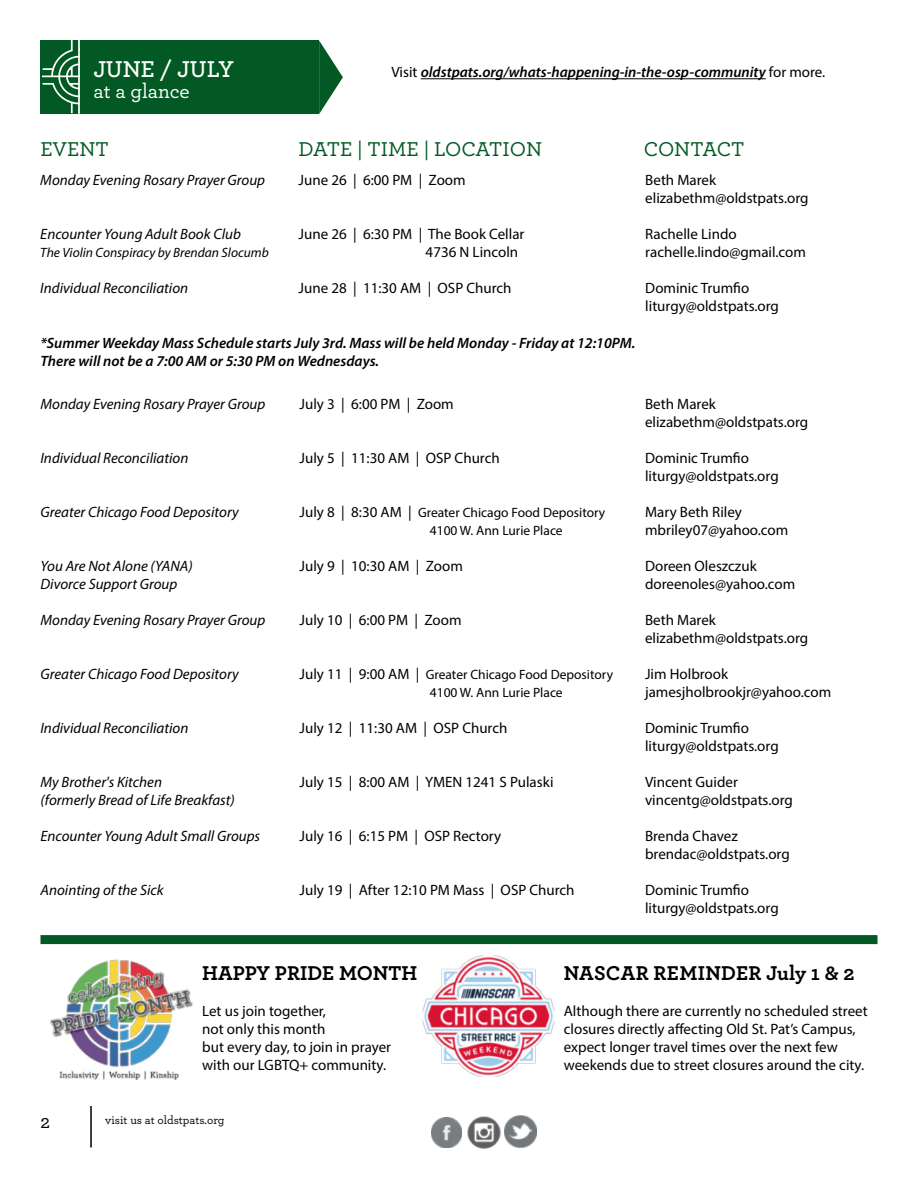
<style>
.page{position:relative;width:918px;height:1188px;background:#fff}
.page>*{position:absolute;margin:0;border:0;box-sizing:border-box;transform-origin:0 0}
.t1{font:600 24px "Archer";letter-spacing:-.005em;color:#fff}
.t2{font:700 21px "Archer";color:#000}
.t3{font:500 21px "Archer";color:#035924}
.t4{font:500 21px "Archer";letter-spacing:-.005em;color:#fff}
.t5{font:500 21px "Archer";letter-spacing:-.02em;color:#035924}
.t6{font:500 19.5px "Archer";color:#000}
.t7{font:15px/18px "Myriad Pro";color:#000}
.t8{font:italic 15px/18px "Myriad Pro";color:#000}
.t9{font:italic 600 15px/18px "Myriad Pro";color:#000}
.t10{font:13.5px/18px "Myriad Pro";color:#000}
.t11{font:italic 13.5px "Myriad Pro";color:#000}
.t12{font:500 12px "Archer";color:#000}
.s1{font-weight:400;font-style:normal}
.s2{font-size:15px}
</style>
<div class="page">
<img style="left:432px;top:1117px;width:30px;height:31px">
<img style="left:467px;top:1116px;width:34px;height:33px">
<img style="left:505px;top:1116px;width:32px;height:32px">
<hr style="left:90px;top:1106px;width:2px;height:41px;background:#000">
<div style="left:76px;top:40px;width:243px;height:74px;background:#035924"></div>
<svg style="left:319px;top:41px;width:24px;height:73px"></svg>
<div style="left:41px;top:40px;width:38px;height:74px;background:#035924"></div>
<svg style="left:42px;top:40px;width:37px;height:74px"></svg>
<hr style="left:421px;top:78px;width:345px;height:1px;background:#000">
<div style="left:40px;top:935px;width:838px;height:9px;background:#035924"></div>
<img style="left:50px;top:959px;width:143px;height:120px">
<img style="left:423px;top:956px;width:132px;height:120px">
<p class="t1" style="left:93px;top:51px;width:142px">JUNE / JULY</p>
<p class="t4" style="left:93px;top:76px;width:98px">at a glance</p>
<p class="t3" style="left:40px;top:134px;width:70px">EVENT</p>
<p class="t3" style="left:299px;top:134px;width:245px">DATE | TIME | LOCATION</p>
<p class="t5" style="left:644px;top:134px;width:102px">CONTACT</p>
<p class="t9" style="left:392px;top:63px;width:435px"><span class="s1">Visit</span> oldstpats.org/whats-happening-in-the-osp-community <span class="s1">for more.</span></p>
<p class="t8" style="left:40px;top:171px;width:226px">Monday Evening Rosary Prayer Group</p>
<p class="t8" style="left:40px;top:225px;width:202px">Encounter Young Adult Book Club</p>
<p class="t11" style="left:40px;top:244px;width:230px">The Violin Conspiracy by Brendan Slocumb</p>
<p class="t8" style="left:40px;top:279px;width:149px">Individual Reconciliation</p>
<p class="t7" style="left:299px;top:171px;width:169px">June 26 | 6:00 PM | Zoom</p>
<p class="t7" style="left:299px;top:225px;width:227px">June 26 | 6:30 PM | The Book Cellar</p>
<p class="t7" style="left:426px;top:243px;width:94px">4736 N Lincoln</p>
<p class="t7" style="left:299px;top:279px;width:215px">June 28 | 11:30 AM | OSP Church</p>
<p class="t9" style="left:40px;top:334px;width:597px">*Summer Weekday Mass Schedule starts July 3rd. Mass will be held Monday - Friday at 12:10PM.<br>There will not be a 7:00 AM or 5:30 PM on Wednesdays.</p>
<p class="t7" style="left:645px;top:171px;width:165px">Beth Marek elizabethm@oldstpats.org</p>
<p class="t7" style="left:645px;top:225px;width:93px">Rachelle Lindo</p>
<p class="t7" style="left:645px;top:243px;width:162px">rachelle.lindo@gmail.com</p>
<p class="t7" style="left:645px;top:279px;width:135px">Dominic Trumfio liturgy@oldstpats.org</p>
<p class="t8" style="left:40px;top:395px;width:226px">Monday Evening Rosary Prayer Group</p>
<p class="t8" style="left:40px;top:449px;width:149px">Individual Reconciliation</p>
<p class="t8" style="left:40px;top:503px;width:200px">Greater Chicago Food Depository</p>
<p class="t8" style="left:40px;top:557px;width:154px">You Are Not Alone (YANA)<br>Divorce Support Group</p>
<p class="t8" style="left:40px;top:611px;width:226px">Monday Evening Rosary Prayer Group</p>
<p class="t8" style="left:40px;top:665px;width:200px">Greater Chicago Food Depository</p>
<p class="t8" style="left:40px;top:719px;width:149px">Individual Reconciliation</p>
<p class="t8" style="left:40px;top:773px;width:196px">My Brother's Kitchen<br>(formerly Bread of Life Breakfast)</p>
<p class="t8" style="left:40px;top:827px;width:221px">Encounter Young Adult Small Groups</p>
<p class="t8" style="left:40px;top:881px;width:125px">Anointing of the Sick</p>
<p class="t7" style="left:300px;top:395px;width:156px">July 3 | 6:00 PM | Zoom</p>
<p class="t7" style="left:300px;top:449px;width:202px">July 5 | 11:30 AM | OSP Church</p>
<p class="t10" style="left:430px;top:503px;width:177px;text-indent:-130px"><span class="s2">July 8 | 8:30 AM |</span> Greater Chicago Food Depository<br>4100 W. Ann Lurie Place</p>
<p class="t7" style="left:300px;top:557px;width:165px">July 9 | 10:30 AM | Zoom</p>
<p class="t7" style="left:300px;top:611px;width:163px">July 10 | 6:00 PM | Zoom</p>
<p class="t10" style="left:430px;top:665px;width:185px;text-indent:-130px"><span class="s2">July 11 | 9:00 AM |</span> Greater Chicago Food Depository<br>4100 W. Ann Lurie Place</p>
<p class="t7" style="left:300px;top:719px;width:209px">July 12 | 11:30 AM | OSP Church</p>
<p class="t7" style="left:300px;top:773px;width:255px">July 15 | 8:00 AM | YMEN 1241 S Pulaski</p>
<p class="t7" style="left:300px;top:827px;width:203px">July 16 | 6:15 PM | OSP Rectory</p>
<p class="t7" style="left:300px;top:881px;width:277px">July 19 | After 12:10 PM Mass | OSP Church</p>
<p class="t7" style="left:645px;top:395px;width:165px">Beth Marek elizabethm@oldstpats.org</p>
<p class="t7" style="left:645px;top:449px;width:135px">Dominic Trumfio liturgy@oldstpats.org</p>
<p class="t7" style="left:645px;top:503px;width:98px">Mary Beth Riley</p>
<p class="t7" style="left:645px;top:521px;width:145px">mbriley07@yahoo.com</p>
<p class="t7" style="left:645px;top:557px;width:152px">Doreen Oleszczuk doreenoles@yahoo.com</p>
<p class="t7" style="left:645px;top:611px;width:165px">Beth Marek elizabethm@oldstpats.org</p>
<p class="t7" style="left:645px;top:665px;width:85px">Jim Holbrook</p>
<p class="t7" style="left:645px;top:683px;width:188px">jamesjholbrookjr@yahoo.com</p>
<p class="t7" style="left:645px;top:719px;width:135px">Dominic Trumfio liturgy@oldstpats.org</p>
<p class="t7" style="left:645px;top:773px;width:149px">Vincent Guider vincentg@oldstpats.org</p>
<p class="t7" style="left:645px;top:827px;width:94px">Brenda Chavez</p>
<p class="t7" style="left:645px;top:845px;width:146px">brendac@oldstpats.org</p>
<p class="t7" style="left:645px;top:881px;width:135px">Dominic Trumfio liturgy@oldstpats.org</p>
<p class="t2" style="left:202px;top:957px;width:217px">HAPPY PRIDE MONTH</p>
<p class="t7" style="left:202px;top:1002px;width:190px">Let us join together,<br>not only this month<br>but every day, to join in prayer with our LGBTQ+ community.</p>
<h3 class="t6" style="left:40px;top:1107px;width:11px">2</h3>
<p class="t12" style="left:105px;top:1111px;width:121px">visit us at oldstpats.org</p>
<p class="t2" style="left:564px;top:957px;width:292px">NASCAR REMINDER July 1 &amp; 2</p>
<p class="t7" style="left:564px;top:1002px;width:305px">Although there are currently no scheduled street closures directly affecting Old St. Pat’s Campus, expect longer travel times over the next few weekends due to street closures around the city.</p>
</div>
